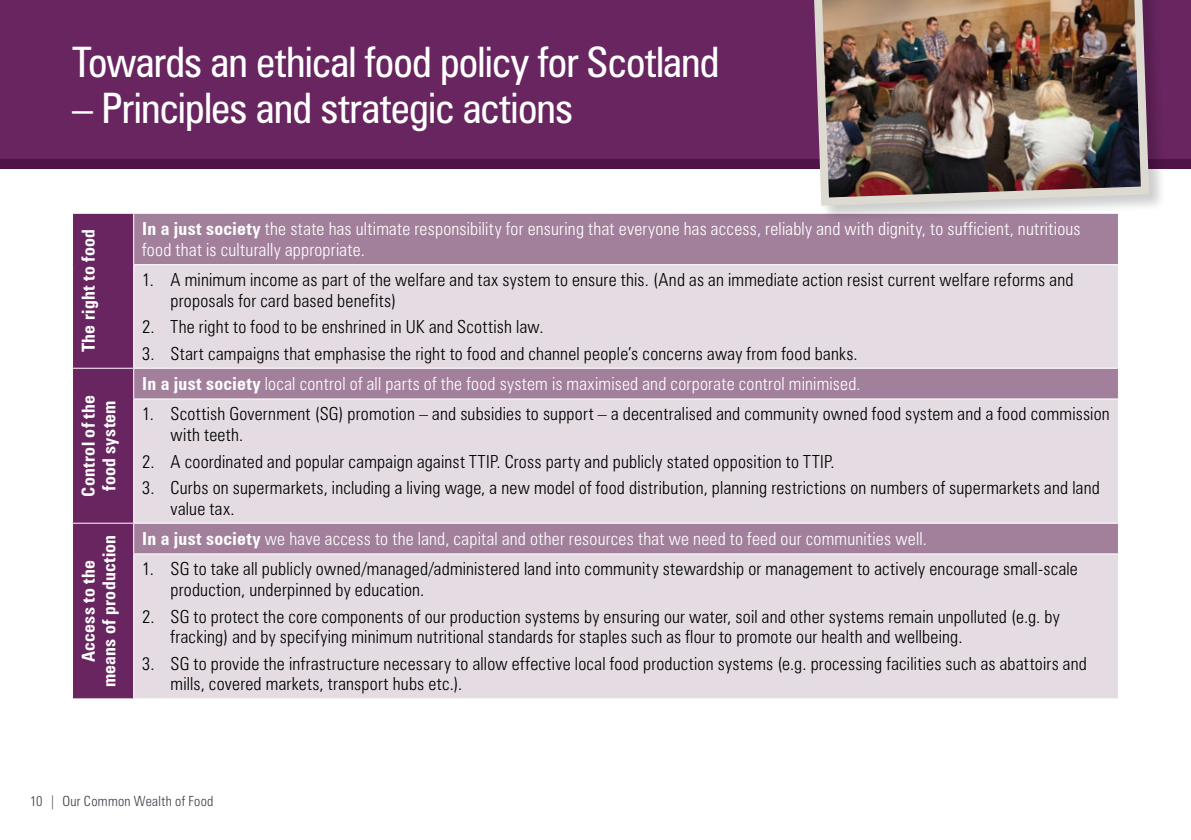
<style>
.page{position:relative;width:1191px;height:840px;background:#fff}
.page>*{position:absolute;margin:0;border:0;box-sizing:border-box;transform-origin:0 0}
.t1{font:condensed 42px "Zurich BT";letter-spacing:-.02em;color:#fff}
.t2{font:300 condensed 18px/20.8px "Zurich BT";letter-spacing:.01em;color:#000}
.t3{font:300 condensed 18px/20.8px "Zurich BT";letter-spacing:.01em;color:#fff}
.t4{font:700 condensed 18px/20.6px "Zurich BT";letter-spacing:.015em;color:#fff;text-align:center}
.t5{font:300 condensed 14px "Zurich BT";letter-spacing:.02em;color:#3f414a}
.s1{font-weight:700}
</style>
<div class="page">
<div style="left:0;top:0;width:1191px;height:169px;background:#4f1348"></div>
<div style="left:0;top:0;width:1191px;height:158px;background:#682560"></div>
<div style="left:73px;top:214px;width:60px;height:484px;background:#682560"></div>
<div style="left:134px;top:214px;width:984px;height:50px;background:#a27f9a"></div>
<svg style="left:134px;top:265px;width:984px;height:433px;fill:#e4dce2"></svg>
<hr style="left:72px;top:367px;width:62px;height:1px;background:#fff">
<hr style="left:134px;top:367px;width:985px;height:1px;background:#fff">
<hr style="left:133px;top:398px;width:986px;height:1px;background:#fff">
<hr style="left:72px;top:522px;width:62px;height:1px;background:#fff">
<hr style="left:134px;top:522px;width:985px;height:1px;background:#fff">
<hr style="left:133px;top:553px;width:986px;height:1px;background:#fff">
<div style="left:812px;top:0;width:354px;height:223px;background:#000;opacity:.2"></div>
<img style="left:808px;top:0;width:345px;height:210px">
<h1 class="t1" style="left:72px;top:36px;width:649px">Towards an ethical food policy for Scotland</h1>
<h1 class="t1" style="left:72px;top:82px;width:502px">– Principles and strategic actions</h1>
<p class="t4" style="left:78px;top:352px;width:124px;rotate:-90deg">The right to food</p>
<p class="t3" style="left:142px;top:218px;width:940px"><span class="s1">In a just society</span> the state has ultimate responsibility for ensuring that everyone has access, reliably and with dignity, to sufficient, nutritious food that is culturally appropriate.</p>
<p class="t2" style="left:171px;top:269px;width:904px;text-indent:-28px">1. A minimum income as part of the welfare and tax system to ensure this. (And as an immediate action resist current welfare reforms and proposals for card based benefits)</p>
<p class="t2" style="left:142px;top:316px;width:403px">2. The right to food to be enshrined in UK and Scottish law.</p>
<p class="t2" style="left:142px;top:342px;width:717px">3. Start campaigns that emphasise the right to food and channel people’s concerns away from food banks.</p>
<p class="t4" style="left:78px;top:496px;width:103px;rotate:-90deg">Control of the food system</p>
<p class="t3" style="left:142px;top:373px;width:720px"><span class="s1">In a just society</span> local control of all parts of the food system is maximised and corporate control minimised.</p>
<p class="t2" style="left:171px;top:403px;width:940px;text-indent:-28px">1. Scottish Government (SG) promotion – and subsidies to support – a decentralised and community owned food system and a food commission with teeth.</p>
<p class="t2" style="left:142px;top:450px;width:694px">2. A coordinated and popular campaign against TTIP. Cross party and publicly stated opposition to TTIP.</p>
<p class="t2" style="left:171px;top:476px;width:930px;text-indent:-28px">3. Curbs on supermarkets, including a living wage, a new model of food distribution, planning restrictions on numbers of supermarkets and land value tax.</p>
<p class="t4" style="left:78px;top:687px;width:154px;rotate:-90deg">Access to the means of production</p>
<p class="t3" style="left:142px;top:528px;width:786px"><span class="s1">In a just society</span> we have access to the land, capital and other resources that we need to feed our communities well.</p>
<p class="t2" style="left:171px;top:558px;width:909px;text-indent:-28px">1. SG to take all publicly owned/managed/administered land into community stewardship or management to actively encourage small-scale production, underpinned by education.</p>
<p class="t2" style="left:171px;top:605px;width:890px;text-indent:-28px">2. SG to protect the core components of our production systems by ensuring our water, soil and other systems remain unpolluted (e.g. by fracking) and by specifying minimum nutritional standards for staples such as flour to promote our health and wellbeing.</p>
<p class="t2" style="left:171px;top:652px;width:918px;text-indent:-28px">3. SG to provide the infrastructure necessary to allow effective local food production systems (e.g. processing facilities such as abattoirs and mills, covered markets, transport hubs etc.).</p>
<p class="t5" style="left:30px;top:792px;width:185px">10 | Our Common Wealth of Food</p>
</div>
